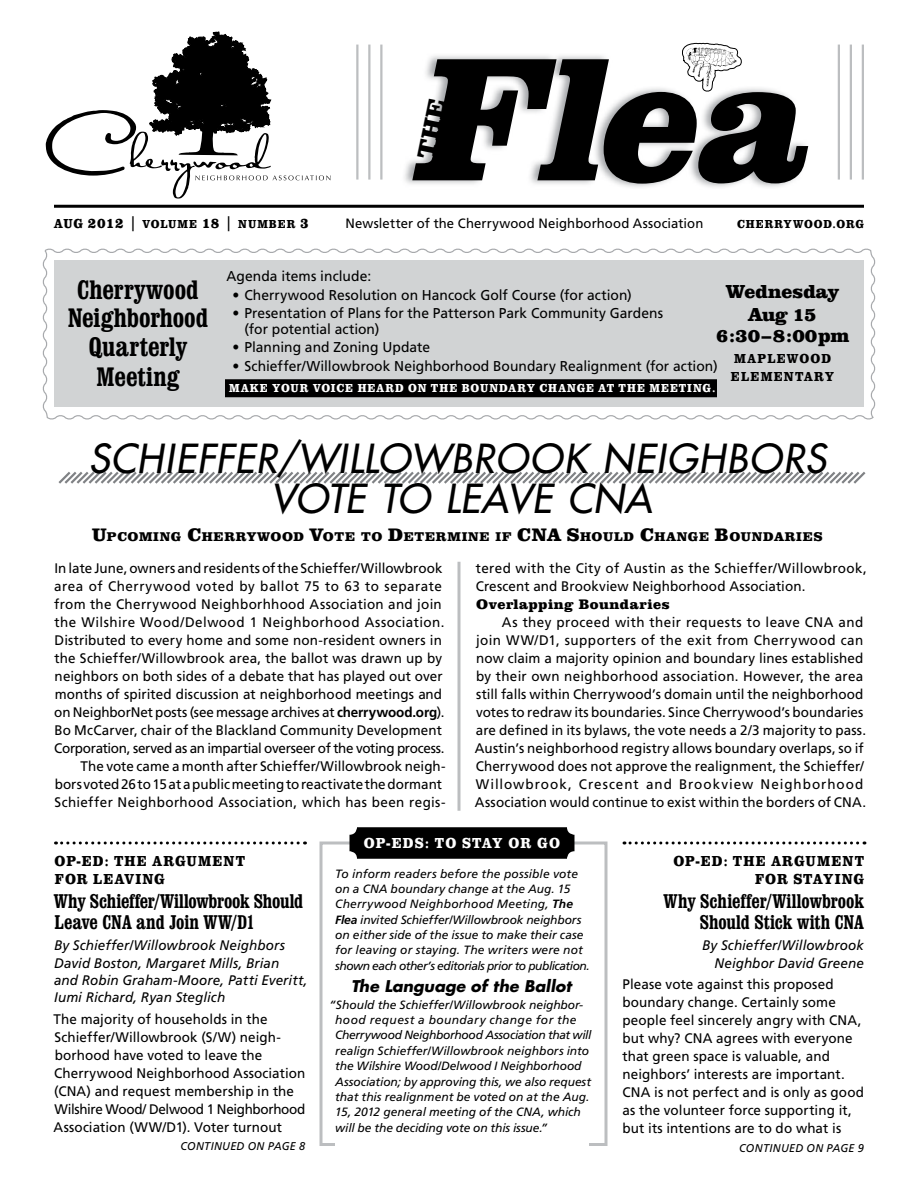
<style>
.page{position:relative;width:918px;height:1188px;background:#fff}
.page>*{position:absolute;margin:0;border:0;box-sizing:border-box;transform-origin:0 0}
.t1{font:italic 700 expanded 181.5px "URW Clarendon TOT";color:#000}
.t2{font:italic 500 39px/39.8px "Futura Std";letter-spacing:.02em;color:#000;text-align:center}
.t3{font:700 condensed 26.25px/29px "Clarendon BT";color:#000;text-align:center}
.t4{font:700 condensed 19.5px/21.8px "Clarendon BT";letter-spacing:-.005em;color:#000}
.t5{font:700 expanded 19.5px/21.8px "URW Clarendon TOT";color:#000;text-align:center}
.t6{font:italic 700 15.75px "Futura Std";color:#000}
.t7{font:15px/18px "URW Clarendon TOT Bol Ext Nar";letter-spacing:.07em;color:#000}
.t8{font:15px "URW Clarendon TOT Bol Ext Nar";letter-spacing:.065em;color:#fff}
.t9{font:14.25px/15.8px "Frutiger LT Std";color:#000}
.t10{font:900 14.25px "Clarendon BT";letter-spacing:.04em;color:#000}
.t11{font:13.8px/18px "Frutiger LT Std";letter-spacing:.01em;color:#000}
.t12{font:italic 13.8px/17.2px "Frutiger LT Std";letter-spacing:.005em;color:#000}
.t13{font:13.5px "Frutiger LT Std";letter-spacing:.01em;color:#000}
.t14{font:13.5px/18px "URW Clarendon TOT Bol Ext Nar";letter-spacing:.08em;color:#000}
.t15{font:700 expanded 13.2px "URW Clarendon TOT";letter-spacing:.05em;color:#000}
.t16{font:italic 12px/15.3px "Frutiger LT Std";color:#000}
.t17{font:12px "URW Clarendon TOT Bol Ext Nar";letter-spacing:.085em;color:#fff}
.t18{font:12px "URW Clarendon TOT Bol Ext Nar";letter-spacing:.075em;color:#000}
.t19{font:italic 11.25px "Frutiger LT Std";letter-spacing:.07em;color:#000}
.s1{font-size:13.5px}
.s2{font-size:15px}
.s3{font-family:"Futura Std";font-weight:500;font-size:15px}
.s4{font-size:18.75px}
.s5{font-weight:700}
</style>
<div class="page">
<svg style="left:42px;top:248px;width:834px;height:172px"></svg>
<div style="left:54px;top:260px;width:810px;height:147px;background:#d1d3d4"></div>
<svg style="left:46px;top:32px;width:284px;height:167px"></svg>
<div style="left:320px;top:842px;width:288px;height:304px;border:3px solid #bcbec0"></div>
<div style="left:335px;top:1132px;width:254px;height:21px;background:#fff"></div>
<hr style="left:54px;top:205px;width:810px;height:3px;background:#000">
<svg style="left:624px;top:842px;width:241px;height:2px"></svg>
<svg style="left:56px;top:842px;width:249px;height:2px"></svg>
<hr style="left:356px;top:45px;width:2px;height:135px;background:#bcbec0">
<svg style="left:404px;top:55px;width:402px;height:133px"></svg>
<svg style="left:682px;top:43px;width:60px;height:49px"></svg>
<hr style="left:368px;top:45px;width:2px;height:135px;background:#bcbec0">
<hr style="left:380px;top:45px;width:2px;height:135px;background:#bcbec0">
<hr style="left:838px;top:45px;width:2px;height:135px;background:#bcbec0">
<hr style="left:850px;top:45px;width:2px;height:135px;background:#bcbec0">
<hr style="left:862px;top:45px;width:2px;height:135px;background:#bcbec0">
<svg style="left:58px;top:471px;width:808px;height:13px"></svg>
<div style="left:350px;top:827px;width:224px;height:32px;background:#000;border-radius:8px"></div>
<hr style="left:458px;top:562px;width:2px;height:249px;background:#bcbec0">
<div style="left:225px;top:379px;width:492px;height:18px;background:#000"></div>
<svg style="left:417px;top:99px;width:29px;height:61px"></svg>
<h1 class="t1" style="left:422px;top:13px;width:395px">Flea</h1>
<p class="t18" style="left:54px;top:217px;width:256px"><span class="s1">AUG</span> <span class="s2">2012</span> <span class="s3">|</span> VOLUME <span class="s2">18</span> <span class="s3">|</span> NUMBER <span class="s2">3</span></p>
<p class="t13" style="left:346px;top:216px;width:359px">Newsletter of the Cherrywood Neighborhood Association</p>
<p class="t18" style="left:737px;top:217px;width:128px">CHERRYWOOD.ORG</p>
<h3 class="t3" style="left:68px;top:274px;width:142px">Cherrywood<br>Neighborhood<br>Quarterly<br>Meeting</h3>
<p class="t9" style="left:226px;top:269px;width:146px">Agenda items include:</p>
<p class="t9" style="left:232px;top:287px;width:401px">• Cherrywood Resolution on Hancock Golf Course (for action)</p>
<p class="t9" style="left:244px;top:305px;width:420px;text-indent:-12px">• Presentation of Plans for the Patterson Park Community Gardens (for potential action)</p>
<p class="t9" style="left:232px;top:339px;width:199px">• Planning and Zoning Update</p>
<p class="t9" style="left:232px;top:358px;width:487px">• Schieffer/Willowbrook Neighborhood Boundary Realignment (for action)</p>
<h3 class="t5" style="left:716px;top:281px;width:135px">Wednesday<br>Aug 15<br>6:30–8:00pm</h3>
<p class="t14" style="left:731px;top:350px;width:105px">MAPLEWOOD<br>ELEMENTARY</p>
<p class="t17" style="left:229px;top:381px;width:488px">MAKE YOUR VOICE HEARD ON THE BOUNDARY CHANGE AT THE MEETING.</p>
<h2 class="t2" style="left:89px;top:440px;width:738px">SCHIEFFER/WILLOWBROOK NEIGHBORS<br>VOTE TO LEAVE CNA</h2>
<p class="t15" style="left:92px;top:529px;width:731px"><span class="s4">U</span>PCOMING <span class="s4">C</span>HERRYWOOD <span class="s4">V</span>OTE TO <span class="s4">D</span>ETERMINE IF <span class="s4">CNA S</span>HOULD <span class="s4">C</span>HANGE <span class="s4">B</span>OUNDARIES</p>
<p class="t11" style="left:54px;top:559px;width:393px;text-align:right">In late June, owners and residents of the Schieffer/Willowbrook area of Cherrywood voted by ballot 75 to 63 to separate from the Cherrywood Neighborhhood Association and join the Wilshire Wood/Delwood 1 Neighborhood Association.<br>Distributed to every home and some non-resident owners in the Schieffer/Willowbrook area, the ballot was drawn up by neighbors on both sides of a debate that has played out over months of spirited discussion at neighborhood meetings and on NeighborNet posts (see message archives at <span class="s5">cherrywood.org</span>).<br>Bo McCarver, chair of the Blackland Community Development Corporation, served as an impartial overseer of the voting process.<br>The vote came a month after Schieffer/Willowbrook neigh&shy;bors voted 26 to 15 at a public meeting to reactivate the dormant Schieffer Neighborhood Association, which has been regis-</p>
<p class="t11" style="left:476px;top:559px;width:393px">tered with the City of Austin as the Schieffer/Willowbrook,<br>Crescent and Brookview Neighborhood Association.</p>
<p class="t10" style="left:476px;top:595px;width:195px">Overlapping Boundaries</p>
<p class="t11" style="left:475px;top:613px;width:393px;text-indent:27px">As they proceed with their requests to leave CNA and join WW/D1, supporters of the exit from Cherrywood can now claim a majority opinion and boundary lines established by their own neighborhood association. However, the area still falls within Cherrywood’s domain until the neighborhood votes to redraw its boundaries. Since Cherrywood’s boundaries are defined in its bylaws, the vote needs a 2/3 majority to pass.<br>Austin’s neighborhood registry allows boundary overlaps, so if Cherrywood does not approve the realignment, the Schieffer/ Willowbrook, Crescent and Brookview Neighborhood Association would continue to exist within the borders of CNA.</p>
<p class="t7" style="left:55px;top:853px;width:192px">OP-ED: THE ARGUMENT<br>FOR LEAVING</p>
<h3 class="t4" style="left:54px;top:890px;width:251px">Why Schieffer/Willowbrook Should<br>Leave CNA and Join WW/D1</h3>
<p class="t12" style="left:54px;top:937px;width:255px">By Schieffer/Willowbrook Neighbors David Boston, Margaret Mills, Brian<br>and Robin Graham-Moore, Patti Everitt, Iumi Richard, Ryan Steglich</p>
<p class="t11" style="left:53px;top:1010px;width:253px">The majority of households in the Schieffer/Willowbrook (S/W) neigh&shy;borhood have voted to leave the Cherrywood Neighborhood Association (CNA) and request membership in the Wilshire Wood/ Delwood 1 Neighborhood Association (WW/D1). Voter turnout</p>
<p class="t19" style="left:180px;top:1140px;width:19px">Contin</p>
<p class="t19" style="left:222px;top:1140px;width:13px">ued</p>
<p class="t19" style="left:248px;top:1140px;width:23px">on page</p>
<p class="t19" style="left:299px;top:1140px;width:8px">8</p>
<p class="t8" style="left:364px;top:834px;width:198px">OP-EDS: TO STAY OR GO</p>
<p class="t16" style="left:335px;top:866px;width:256px">To inform readers before the possible vote on a CNA boundary change at the Aug. 15<br>Cherrywood Neighborhood Meeting, <span class="s5">The Flea</span> invited Schieffer/Willowbrook neighbors on either side of the issue to make their case for leaving or staying. The writers were not shown each other’s editorials prior to publication.</p>
<p class="t6" style="left:351px;top:975px;width:222px">The Language of the Ballot</p>
<p class="t16" style="left:335px;top:997px;width:258px;text-indent:-6px">“Should the Schieffer/Willowbrook neighbor&shy;hood request a boundary change for the Cherrywood Neighborhood Association that will realign Schieffer/Willowbrook neighbors into the Wilshire Wood/Delwood I Neighborhood Association; by approving this, we also request that this realignment be voted on at the Aug.<br>15, 2012 general meeting of the CNA, which will be the deciding vote on this issue.”</p>
<p class="t7" style="left:673px;top:853px;width:192px;text-align:right">OP-ED: THE ARGUMENT<br>FOR STAYING</p>
<h3 class="t4" style="left:664px;top:890px;width:202px;text-align:right">Why Schieffer/Willowbrook<br>Should Stick with CNA</h3>
<p class="t12" style="left:702px;top:937px;width:163px;text-align:right">By Schieffer/Willowbrook<br>Neighbor David Greene</p>
<p class="t11" style="left:622px;top:976px;width:243px">Please vote against this proposed boundary change. Certainly some people feel sincerely angry with CNA, but why? CNA agrees with everyone that green space is valuable, and neighbors’ interests are important.<br>CNA is not perfect and is only as good as the volunteer force supporting it, but its intentions are to do what is</p>
<p class="t19" style="left:739px;top:1141px;width:19px">Contin</p>
<p class="t19" style="left:781px;top:1141px;width:13px">ued</p>
<p class="t19" style="left:807px;top:1141px;width:23px">on page</p>
<p class="t19" style="left:858px;top:1141px;width:8px">9</p>
</div>
